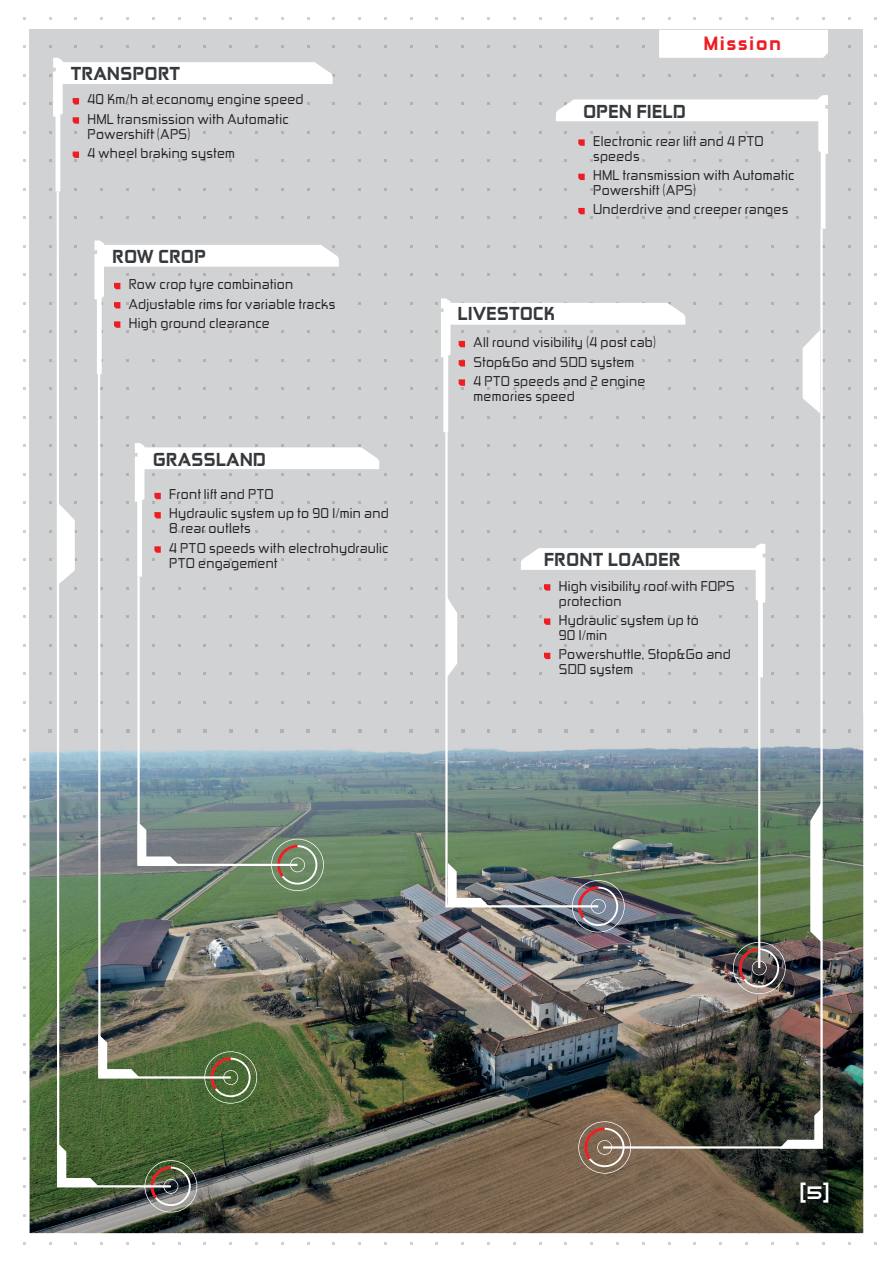
<style>
.page{position:relative;width:893px;height:1263px;background:#fff}
.page>*{position:absolute;margin:0;border:0;box-sizing:border-box;transform-origin:0 0}
.t1{font:18.3px "Zekton Hv";letter-spacing:.075em;color:#ee1d23;scale:1.06 1}
.t2{font:18px "Kusanagi";color:#fff}
.t3{font:17.85px "Zekton Hv";color:#36393c;scale:1.06 1}
.t4{font:13.5px/19.2px "Zekton Rg Regular 3";letter-spacing:.02em;color:#231f20}
</style>
<div class="page">
<div style="left:30px;top:30px;width:833px;height:1203px;background:#d1d2d4"></div>
<div style="left:659px;top:30px;width:169px;height:28px;background:#fff"></div>
<img style="left:30px;top:729px;width:833px;height:504px">
<svg style="left:145px;top:1157px;width:52px;height:60px;background:#6d7067"></svg>
<svg style="left:204px;top:1043px;width:53px;height:61px;background:#60794b"></svg>
<svg style="left:271px;top:839px;width:53px;height:52px;background:#7f9676"></svg>
<svg style="left:578px;top:1121px;width:53px;height:53px;background:#8f715f"></svg>
<svg style="left:564px;top:872px;width:37px;height:60px"></svg>
<svg style="left:56px;top:191px;width:117px;height:998px"></svg>
<img style="left:97px;top:374px;width:136px;height:706px">
<svg style="left:136px;top:577px;width:164px;height:290px"></svg>
<svg style="left:137px;top:815px;width:44px;height:50px;background:#9da5a6"></svg>
<svg style="left:98px;top:1034px;width:42px;height:43px;background:#9d9e8c"></svg>
<svg style="left:57px;top:1143px;width:42px;height:45px;background:#839676"></svg>
<img style="left:601px;top:229px;width:223px;height:921px">
<hr style="left:758px;top:677px;width:2px;height:291px;background:#fff">
<svg style="left:444px;top:432px;width:156px;height:477px"></svg>
<svg style="left:448px;top:863px;width:41px;height:43px;background:#979f98"></svg>
<svg style="left:779px;top:1100px;width:44px;height:49px;background:#6e706a"></svg>
<svg style="left:57px;top:501px;width:20px;height:89px"></svg>
<svg style="left:796px;top:330px;width:29px;height:89px"></svg>
<svg style="left:810px;top:803px;width:15px;height:139px;background:#d7dcd5"></svg>
<svg style="left:446px;top:587px;width:18px;height:91px"></svg>
<svg style="left:49px;top:58px;width:284px;height:133px"></svg>
<svg style="left:94px;top:241px;width:245px;height:133px"></svg>
<svg style="left:135px;top:443px;width:244px;height:134px"></svg>
<svg style="left:436px;top:299px;width:249px;height:133px"></svg>
<svg style="left:556px;top:95px;width:272px;height:134px"></svg>
<svg style="left:513px;top:544px;width:252px;height:133px"></svg>
<h3 class="t3" style="left:71px;top:66px;width:104px">TRANSPORT</h3>
<p class="t4" style="left:88px;top:91px;width:218px">40 Km/h at economy engine speed<br>HML transmission with Automatic</p>
<p class="t4" style="left:88px;top:125px;width:149px">Powershift (APS)<br>4 wheel braking system</p>
<h3 class="t3" style="left:112px;top:248px;width:90px">ROW CROP</h3>
<p class="t4" style="left:129px;top:275px;width:208px">Row crop tyre combination<br>Adjustable rims for variable tracks<br>High ground clearance</p>
<h3 class="t3" style="left:153px;top:451px;width:109px">GRASSLAND</h3>
<p class="t4" style="left:169px;top:485px;width:221px">Front lift and PTO<br>Hydraulic system up to 90 l/min and</p>
<p class="t4" style="left:169px;top:520px;width:221px">8 rear outlets<br>4 PTO speeds with electrohydraulic</p>
<p class="t4" style="left:169px;top:554px;width:109px">PTO engagement</p>
<h1 class="t1" style="left:703px;top:35px;width:75px">Mission</h1>
<h3 class="t3" style="left:583px;top:103px;width:99px">OPEN FIELD</h3>
<h3 class="t3" style="left:457px;top:305px;width:94px">LIVESTOCK</h3>
<p class="t4" style="left:593px;top:134px;width:172px;line-height:15px">Electronic rear lift and 4 PTO speeds</p>
<p class="t4" style="left:593px;top:168px;width:203px;line-height:15px">HML transmission with Automatic<br>Powershift (APS)</p>
<p class="t4" style="left:593px;top:201px;width:197px">Underdrive and creeper ranges</p>
<p class="t4" style="left:473px;top:334px;width:184px">All round visibility (4 post cab)<br>Stop&amp;Go and SDD system<br>4 PTO speeds and 2 engine</p>
<p class="t4" style="left:473px;top:387px;width:103px">memories speed</p>
<h3 class="t3" style="left:544px;top:551px;width:130px">FRONT LOADER</h3>
<p class="t4" style="left:559px;top:579px;width:177px;line-height:15px">High visibility roof with FOPS protection</p>
<p class="t4" style="left:559px;top:613px;width:141px;line-height:15px">Hydraulic system up to<br>90 l/min</p>
<p class="t4" style="left:559px;top:647px;width:174px;line-height:15px">Powershuttle, Stop&amp;Go and<br>SDD system</p>
<h2 class="t2" style="left:800px;top:1180px;width:31px">(5)</h2>
</div>
